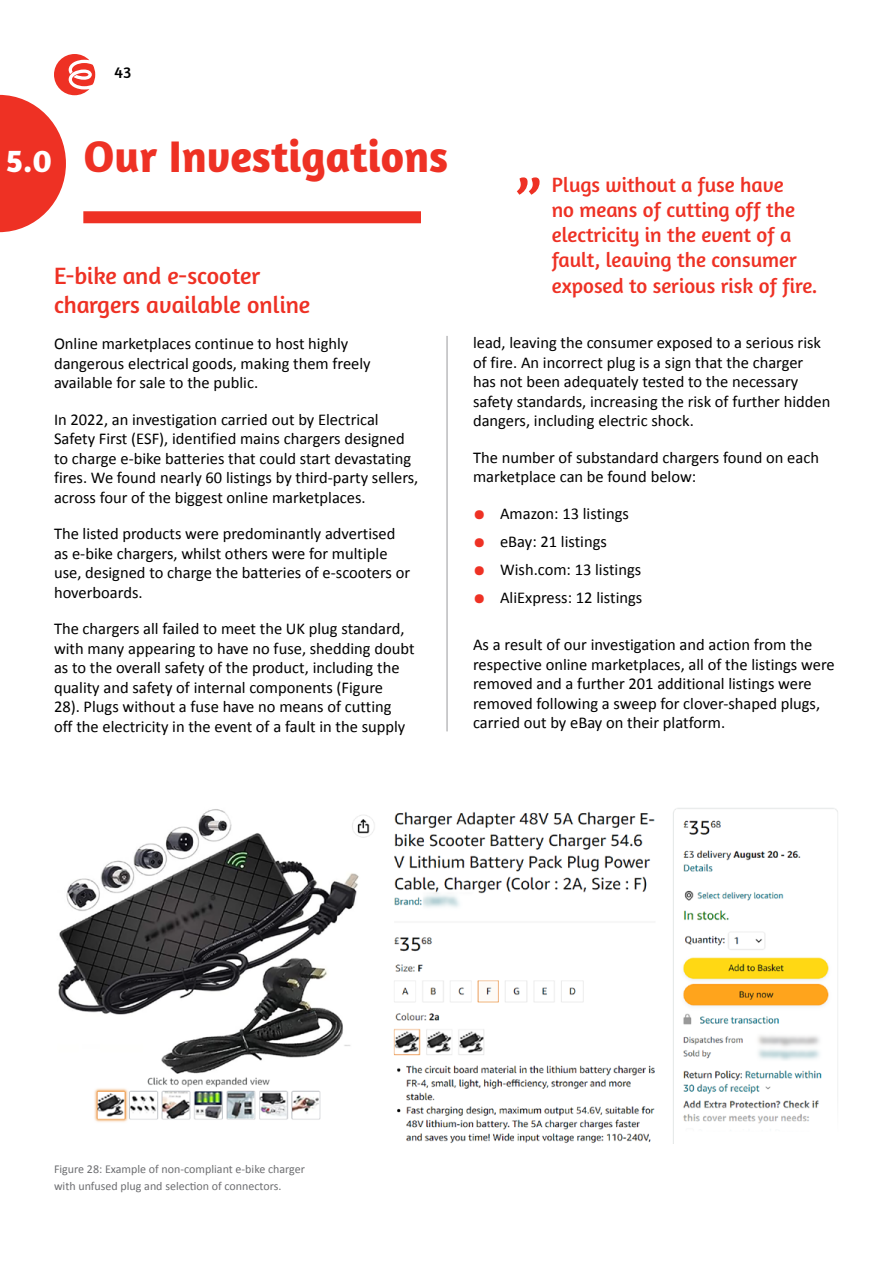
<style>
.page{position:relative;width:893px;height:1263px;background:#fff}
.page>*{position:absolute;margin:0;border:0;box-sizing:border-box;transform-origin:0 0}
.t1{font:60px "Amaranth";color:#ee3124}
.t2{font:700 45px "Amaranth";color:#ee3124}
.t3{font:24px/28.8px "Amaranth";color:#ee3124}
.t4{font:21px/25.2px "Amaranth";color:#ee3124}
.t5{font:16.5px/19.5px "Calibri";color:#000}
.t6{font:16.5px "Amaranth";color:#000}
.t7{font:12px/16.5px "Calibri";color:#6d6e71}
.s1{font-size:33px;color:#fff}
.s2{font-family:"Amaranth";font-weight:700;font-size:42px;color:#ee3124}
</style>
<div class="page">
<img style="left:58px;top:808px;width:780px;height:335px">
<svg style="left:678px;top:1082px;width:160px;height:61px"></svg>
<div style="left:83px;top:211px;width:338px;height:12px;background:#ee3124"></div>
<hr style="left:447px;top:336px;width:1px;height:395px;background:#999a9c">
<svg style="left:0;top:54px;width:95px;height:178px"></svg>
<p class="t6" style="left:115px;top:63px;width:18px">43</p>
<h2 class="t2" style="left:6px;top:128px;width:444px"><span class="s1">5.0</span> Our Investigations</h2>
<h3 class="t3" style="left:54px;top:261px;width:258px">E-bike and e-scooter chargers available online</h3>
<p class="t5" style="left:54px;top:334px;width:318px">Online marketplaces continue to host highly dangerous electrical goods, making them freely available for sale to the public.</p>
<p class="t5" style="left:54px;top:409px;width:366px">In 2022, an investigation carried out by Electrical Safety First (ESF), identified mains chargers designed to charge e-bike batteries that could start devastating fires. We found nearly 60 listings by third-party sellers, across four of the biggest online marketplaces.</p>
<p class="t5" style="left:54px;top:524px;width:358px">The listed products were predominantly advertised as e-bike chargers, whilst others were for multiple use, designed to charge the batteries of e-scooters or hoverboards.</p>
<p class="t5" style="left:54px;top:619px;width:362px">The chargers all failed to meet the UK plug standard, with many appearing to have no fuse, shedding doubt as to the overall safety of the product, including the quality and safety of internal components (Figure<br>28). Plugs without a fuse have no means of cutting<br>off the electricity in the event of a fault in the supply</p>
<h1 class="t1" style="left:515px;top:165px;width:27px">”</h1>
<p class="t4" style="left:552px;top:172px;width:267px">Plugs without a fuse have<br>no means of cutting off the electricity in the event of a fault, leaving the consumer exposed to serious risk of fire.</p>
<p class="t5" style="left:473px;top:333px;width:359px">lead, leaving the consumer exposed to a serious risk of fire. An incorrect plug is a sign that the charger has not been adequately tested to the necessary safety standards, increasing the risk of further hidden dangers, including electric shock.</p>
<p class="t5" style="left:473px;top:448px;width:347px">The number of substandard chargers found on each marketplace can be found below:</p>
<p class="t5" style="left:473px;top:504px;width:157px"><span class="s2">•</span> Amazon: 13 listings</p>
<p class="t5" style="left:473px;top:532px;width:135px"><span class="s2">•</span> eBay: 21 listings</p>
<p class="t5" style="left:473px;top:560px;width:170px"><span class="s2">•</span> Wish.com: 13 listings</p>
<p class="t5" style="left:473px;top:588px;width:171px"><span class="s2">•</span> AliExpress: 12 listings</p>
<p class="t5" style="left:473px;top:635px;width:363px">As a result of our investigation and action from the respective online marketplaces, all of the listings were removed and a further 201 additional listings were removed following a sweep for clover-shaped plugs, carried out by eBay on their platform.</p>
<p class="t7" style="left:54px;top:1161px;width:252px">Figure 28: Example of non-compliant e-bike charger with unfused plug and selection of connectors.</p>
</div>
